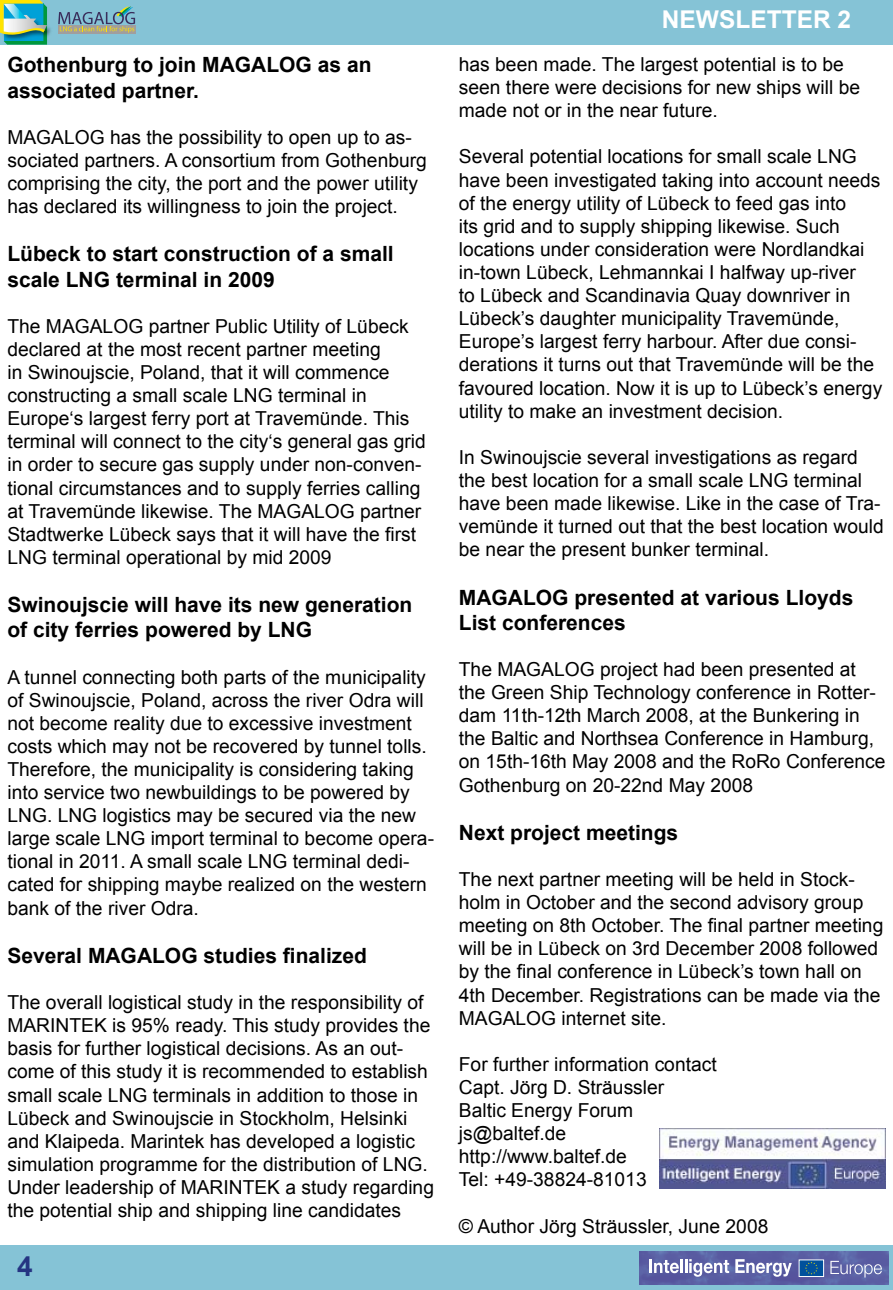
<style>
.page{position:relative;width:893px;height:1290px;background:#fff}
.page>*{position:absolute;margin:0;border:0;box-sizing:border-box;transform-origin:0 0}
.t1{font:700 28px "Arial";color:#253482}
.t2{font:700 24.5px "Arial";color:#fff}
.t3{font:700 21px/25.2px "Arial";color:#000}
.t4{font:19.25px/23.1px "Arial";color:#000}
</style>
<div class="page">
<div style="left:0;top:1245px;width:893px;height:45px;background:#85c3d6"></div>
<img style="left:640px;top:1251px;width:249px;height:33px">
<div style="left:799px;top:1260px;width:25px;height:16px;background:#00519c"></div>
<div style="left:799px;top:1259px;width:25px;height:18px;border:1px solid #fff"></div>
<svg style="left:805px;top:1262px;width:13px;height:12px"></svg>
<hr style="left:649px;top:1259px;width:3px;height:14px;background:#fff">
<svg style="left:654px;top:1260px;width:25px;height:13px"></svg>
<hr style="left:680px;top:1259px;width:3px;height:14px;background:#fff">
<svg style="left:685px;top:1259px;width:44px;height:18px"></svg>
<svg style="left:735px;top:1259px;width:57px;height:18px"></svg>
<svg style="left:830px;top:1261px;width:52px;height:16px"></svg>
<div style="left:0;top:0;width:893px;height:45px;background:#85c3d6"></div>
<div style="left:58px;top:25px;width:78px;height:8px;background:#a19e9d"></div>
<svg style="left:58px;top:6px;width:77px;height:27px"></svg>
<img style="left:47px;top:26px;width:4px;height:11px">
<svg style="left:0;top:0;width:47px;height:45px;background:#67b79c"></svg>
<img style="left:659px;top:1128px;width:226px;height:60px">
<p class="t3" style="left:7px;top:53px;width:366px">Gothenburg to join MAGALOG as an associated partner.</p>
<p class="t4" style="left:7px;top:126px;width:421px">MAGALOG has the possibility to open up to as&shy;sociated partners. A consortium from Gothenburg comprising the city, the port and the power utility has declared its willingness to join the project.</p>
<p class="t3" style="left:7px;top:242px;width:388px">Lübeck to start construction of a small scale LNG terminal in 2009</p>
<p class="t4" style="left:7px;top:315px;width:420px">The MAGALOG partner Public Utility of Lübeck declared at the most recent partner meeting<br>in Swinoujscie, Poland, that it will commence constructing a small scale LNG terminal in Europe‘s largest ferry port at Travemünde. This terminal will connect to the city‘s general gas grid in order to secure gas supply under non-conven&shy;tional circumstances and to supply ferries calling at Travemünde likewise. The MAGALOG partner Stadtwerke Lübeck says that it will have the first LNG terminal operational by mid 2009</p>
<p class="t3" style="left:7px;top:593px;width:406px">Swinoujscie will have its new generation of city ferries powered by LNG</p>
<p class="t4" style="left:7px;top:665px;width:428px">A tunnel connecting both parts of the municipality of Swinoujscie, Poland, across the river Odra will not become reality due to excessive investment costs which may not be recovered by tunnel tolls.<br>Therefore, the municipality is considering taking into service two newbuildings to be powered by LNG. LNG logistics may be secured via the new large scale LNG import terminal to become opera&shy;tional in 2011. A small scale LNG terminal dedi&shy;cated for shipping maybe realized on the western bank of the river Odra.</p>
<p class="t3" style="left:7px;top:943px;width:361px">Several MAGALOG studies finalized</p>
<p class="t4" style="left:7px;top:991px;width:428px">The overall logistical study in the responsibility of MARINTEK is 95% ready. This study provides the basis for further logistical decisions. As an out&shy;come of this study it is recommended to establish small scale LNG terminals in addition to those in Lübeck and Swinoujscie in Stockholm, Helsinki and Klaipeda. Marintek has developed a logistic simulation programme for the distribution of LNG.<br>Under leadership of MARINTEK a study regarding the potential ship and shipping line candidates</p>
<h1 class="t1" style="left:17px;top:1248px;width:17px">4</h1>
<p class="t2" style="left:662px;top:3px;width:191px">NEWSLETTER 2</p>
<p class="t4" style="left:459px;top:53px;width:403px">has been made. The largest potential is to be seen there were decisions for new ships will be made not or in the near future.</p>
<p class="t4" style="left:459px;top:145px;width:425px">Several potential locations for small scale LNG have been investigated taking into account needs of the energy utility of Lübeck to feed gas into<br>its grid and to supply shipping likewise. Such locations under consideration were Nordlandkai in-town Lübeck, Lehmannkai I halfway up-river<br>to Lübeck and Scandinavia Quay downriver in Lübeck’s daughter municipality Travemünde, Europe’s largest ferry harbour. After due consi&shy;derations it turns out that Travemünde will be the favoured location. Now it is up to Lübeck’s energy utility to make an investment decision.</p>
<p class="t4" style="left:459px;top:446px;width:426px">In Swinoujscie several investigations as regard the best location for a small scale LNG terminal have been made likewise. Like in the case of Tra&shy;vemünde it turned out that the best location would be near the present bunker terminal.</p>
<p class="t3" style="left:459px;top:585px;width:396px">MAGALOG presented at various Lloyds<br>List conferences</p>
<p class="t4" style="left:459px;top:658px;width:428px">The MAGALOG project had been presented at the Green Ship Technology conference in Rotter&shy;dam 11th-12th March 2008, at the Bunkering in the Baltic and Northsea Conference in Hamburg, on 15th-16th May 2008 and the RoRo Conference Gothenburg on 20-22nd May 2008</p>
<p class="t3" style="left:459px;top:820px;width:221px">Next project meetings</p>
<p class="t4" style="left:459px;top:868px;width:426px">The next partner meeting will be held in Stock&shy;holm in October and the second advisory group meeting on 8th October. The final partner meeting will be in Lübeck on 3rd December 2008 followed by the final conference in Lübeck’s town hall on 4th December. Registrations can be made via the MAGALOG internet site.</p>
<p class="t4" style="left:459px;top:1053px;width:259px">For further information contact<br>Capt. Jörg D. Sträussler<br>Baltic Energy Forum js@baltef.de http://www.baltef.de<br>Tel: +49-38824-81013</p>
<p class="t4" style="left:459px;top:1214px;width:311px">© Author Jörg Sträussler, June 2008</p>
</div>
